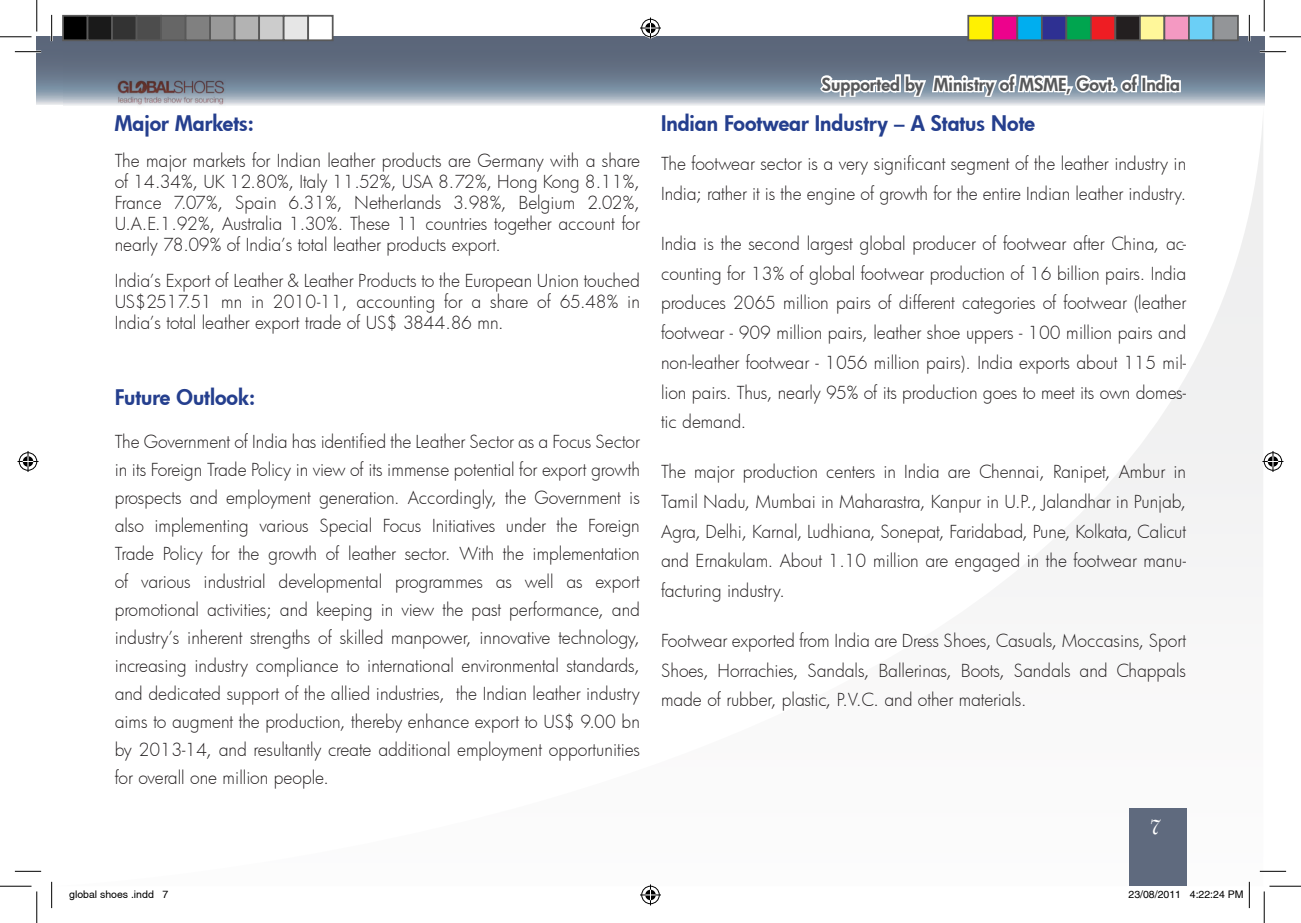
<style>
.page{position:relative;width:1301px;height:923px;background:#fff}
.page>*{position:absolute;margin:0;border:0;box-sizing:border-box;transform-origin:0 0}
.t1{font:31.5px "French Script";color:#fff}
.t2{font:800 21px "Futura";color:#253f8e}
.t3{font:300 17.5px/29.8px "Futura";letter-spacing:-.005em;color:#231f20;text-align:justify}
.t4{font:800 17.5px "Futura";color:#57585a}
.t5{font:10.5px "Helvetica";color:#000}
</style>
<div class="page">
<svg style="left:1023px;top:123px;width:240px;height:763px"></svg>
<svg style="left:37px;top:37px;width:26px;height:68px"></svg>
<svg style="left:63px;top:37px;width:1201px;height:69px"></svg>
<div style="left:1128px;top:808px;width:58px;height:78px;background:#5f6a7e"></div>
<img style="left:101px;top:67px;width:148px;height:39px">
<svg style="left:818px;top:63px;width:364px;height:43px"></svg>
<hr style="left:15px;top:51px;width:26px;height:2px;background:#fff">
<hr style="left:1259px;top:51px;width:26px;height:2px;background:#fff">
<hr style="left:1259px;top:870px;width:26px;height:2px;background:#fff">
<hr style="left:51px;top:15px;width:2px;height:26px;background:#fff">
<hr style="left:1248px;top:15px;width:2px;height:26px;background:#fff">
<hr style="left:1248px;top:881px;width:2px;height:26px;background:#fff">
<svg style="left:15px;top:51px;width:26px;height:1px"></svg>
<svg style="left:1259px;top:51px;width:26px;height:1px"></svg>
<svg style="left:15px;top:870px;width:26px;height:1px"></svg>
<svg style="left:1260px;top:870px;width:25px;height:1px"></svg>
<svg style="left:51px;top:15px;width:1px;height:26px"></svg>
<svg style="left:51px;top:881px;width:1px;height:26px"></svg>
<svg style="left:1248px;top:15px;width:1px;height:26px"></svg>
<hr style="left:0;top:36px;width:32px;height:1px;background:#000">
<hr style="left:1269px;top:36px;width:31px;height:1px;background:#000">
<hr style="left:0;top:885px;width:32px;height:1px;background:#000">
<hr style="left:1269px;top:885px;width:31px;height:1px;background:#000">
<hr style="left:36px;top:0;width:1px;height:32px;background:#000">
<hr style="left:36px;top:891px;width:1px;height:31px;background:#000">
<hr style="left:1263px;top:0;width:1px;height:32px;background:#000">
<hr style="left:1263px;top:891px;width:1px;height:31px;background:#000">
<svg style="left:640px;top:18px;width:21px;height:21px"></svg>
<svg style="left:640px;top:884px;width:21px;height:21px"></svg>
<svg style="left:18px;top:451px;width:21px;height:21px"></svg>
<svg style="left:1262px;top:451px;width:21px;height:21px"></svg>
<div style="left:63px;top:16px;width:25px;height:24px;background:#000"></div>
<div style="left:62px;top:15px;width:26px;height:26px;border:2px solid #595959"></div>
<div style="left:88px;top:16px;width:24px;height:24px;background:#1a1a1a"></div>
<div style="left:87px;top:15px;width:26px;height:26px;border:2px solid #595959"></div>
<div style="left:112px;top:16px;width:25px;height:24px;background:#333"></div>
<div style="left:111px;top:15px;width:26px;height:26px;border:2px solid #595959"></div>
<div style="left:137px;top:16px;width:24px;height:24px;background:#4d4d4d"></div>
<div style="left:136px;top:15px;width:26px;height:26px;border:2px solid #595959"></div>
<div style="left:161px;top:16px;width:25px;height:24px;background:#666"></div>
<div style="left:160px;top:15px;width:26px;height:26px;border:2px solid #595959"></div>
<div style="left:186px;top:16px;width:24px;height:24px;background:#808080"></div>
<div style="left:185px;top:15px;width:26px;height:26px;border:2px solid #595959"></div>
<div style="left:210px;top:16px;width:25px;height:24px;background:#999"></div>
<div style="left:209px;top:15px;width:26px;height:26px;border:2px solid #595959"></div>
<div style="left:235px;top:16px;width:24px;height:24px;background:#b3b3b3"></div>
<div style="left:234px;top:15px;width:26px;height:26px;border:2px solid #595959"></div>
<div style="left:259px;top:16px;width:25px;height:24px;background:#ccc"></div>
<div style="left:258px;top:15px;width:26px;height:26px;border:2px solid #595959"></div>
<div style="left:284px;top:16px;width:24px;height:24px;background:#e6e6e6"></div>
<div style="left:283px;top:15px;width:26px;height:26px;border:2px solid #595959"></div>
<div style="left:308px;top:16px;width:25px;height:24px;background:#fff"></div>
<div style="left:307px;top:15px;width:26px;height:26px;border:2px solid #595959"></div>
<div style="left:968px;top:16px;width:24px;height:24px;background:#fff101"></div>
<div style="left:967px;top:15px;width:26px;height:26px;border:2px solid #595959"></div>
<div style="left:992px;top:16px;width:25px;height:24px;background:#ed028c"></div>
<div style="left:991px;top:15px;width:27px;height:26px;border:2px solid #595959"></div>
<div style="left:1017px;top:16px;width:24px;height:24px;background:#00aeef"></div>
<div style="left:1016px;top:15px;width:26px;height:26px;border:2px solid #595959"></div>
<div style="left:1041px;top:16px;width:25px;height:24px;background:#2e3092"></div>
<div style="left:1040px;top:15px;width:27px;height:26px;border:2px solid #595959"></div>
<div style="left:1066px;top:16px;width:24px;height:24px;background:#00a54f"></div>
<div style="left:1065px;top:15px;width:26px;height:26px;border:2px solid #595959"></div>
<div style="left:1090px;top:16px;width:25px;height:24px;background:#ee1d23"></div>
<div style="left:1089px;top:15px;width:27px;height:26px;border:2px solid #595959"></div>
<div style="left:1115px;top:16px;width:24px;height:24px;background:#231f20"></div>
<div style="left:1114px;top:15px;width:26px;height:26px;border:2px solid #595959"></div>
<div style="left:1139px;top:16px;width:25px;height:24px;background:#fff79a"></div>
<div style="left:1138px;top:15px;width:27px;height:26px;border:2px solid #595959"></div>
<div style="left:1164px;top:16px;width:24px;height:24px;background:#f499c2"></div>
<div style="left:1163px;top:15px;width:26px;height:26px;border:2px solid #595959"></div>
<div style="left:1188px;top:16px;width:25px;height:24px;background:#6bcff6"></div>
<div style="left:1187px;top:15px;width:27px;height:26px;border:2px solid #595959"></div>
<div style="left:1213px;top:16px;width:24px;height:24px;background:#939598"></div>
<div style="left:1212px;top:15px;width:26px;height:26px;border:2px solid #595959"></div>
<svg style="left:1189px;top:881px;width:60px;height:26px"></svg>
<p class="t2" style="left:115px;top:109px;width:141px">Major Markets:</p>
<p class="t3" style="left:115px;top:149px;width:526px;line-height:21px">The major markets for Indian leather products are Germany with a share of 14.34%, UK 12.80%, Italy 11.52%, USA 8.72%, Hong Kong 8.11%, France 7.07%, Spain 6.31%, Netherlands 3.98%, Belgium 2.02%, U.A.E.1.92%, Australia 1.30%. These 11 countries together account for nearly 78.09% of India’s total leather products export.</p>
<p class="t3" style="left:115px;top:269px;width:526px;line-height:21px">India’s Export of Leather &amp; Leather Products to the European Union touched US$2517.51 mn in 2010-11, accounting for a share of 65.48% in India’s total leather export trade of US$ 3844.86 mn.</p>
<p class="t2" style="left:115px;top:382px;width:142px">Future Outlook:</p>
<p class="t3" style="left:115px;top:426px;width:526px;line-height:28px">The Government of India has identified the Leather Sector as a Focus Sector in its Foreign Trade Policy in view of its immense potential for export growth prospects and employment generation. Accordingly, the Government is also implementing various Special Focus Initiatives under the Foreign Trade Policy for the growth of leather sector. With the implementation of various industrial developmental programmes as well as export promotional activities; and keeping in view the past performance, and industry’s inherent strengths of skilled manpower, innovative technology, increasing industry compliance to international environmental standards, and dedicated support of the allied industries, the Indian leather industry aims to augment the production, thereby enhance export to US$ 9.00 bn by 2013-14, and resultantly create additional employment opportunities for overall one million people.</p>
<p class="t4" style="left:822px;top:72px;width:359px">Supported by Ministry of MSME, Govt. of India</p>
<p class="t2" style="left:661px;top:109px;width:375px">Indian Footwear Industry – A Status Note</p>
<p class="t3" style="left:661px;top:149px;width:526px">The footwear sector is a very significant segment of the leather industry in<br>India; rather it is the engine of growth for the entire Indian leather industry.</p>
<p class="t3" style="left:661px;top:228px;width:527px">India is the second largest global producer of footwear after China, ac&shy;counting for 13% of global footwear production of 16 billion pairs. India produces 2065 million pairs of different categories of footwear (leather footwear - 909 million pairs, leather shoe uppers - 100 million pairs and non-leather footwear - 1056 million pairs). India exports about 115 mil&shy;lion pairs. Thus, nearly 95% of its production goes to meet its own domes&shy;tic demand.</p>
<p class="t3" style="left:661px;top:456px;width:527px">The major production centers in India are Chennai, Ranipet, Ambur in Tamil Nadu, Mumbai in Maharastra, Kanpur in U.P., Jalandhar in Punjab, Agra, Delhi, Karnal, Ludhiana, Sonepat, Faridabad, Pune, Kolkata, Calicut and Ernakulam. About 1.10 million are engaged in the footwear manu&shy;facturing industry.</p>
<p class="t3" style="left:661px;top:625px;width:526px">Footwear exported from India are Dress Shoes, Casuals, Moccasins, Sport Shoes, Horrachies, Sandals, Ballerinas, Boots, Sandals and Chappals made of rubber, plastic, P.V.C. and other materials.</p>
<h1 class="t1" style="left:1149px;top:804px;width:13px">7</h1>
<p class="t5" style="left:69px;top:887px;width:101px">global shoes .indd 7</p>
<p class="t5" style="left:1128px;top:887px;width:116px">23/08/2011 4:22:24 PM</p>
</div>
